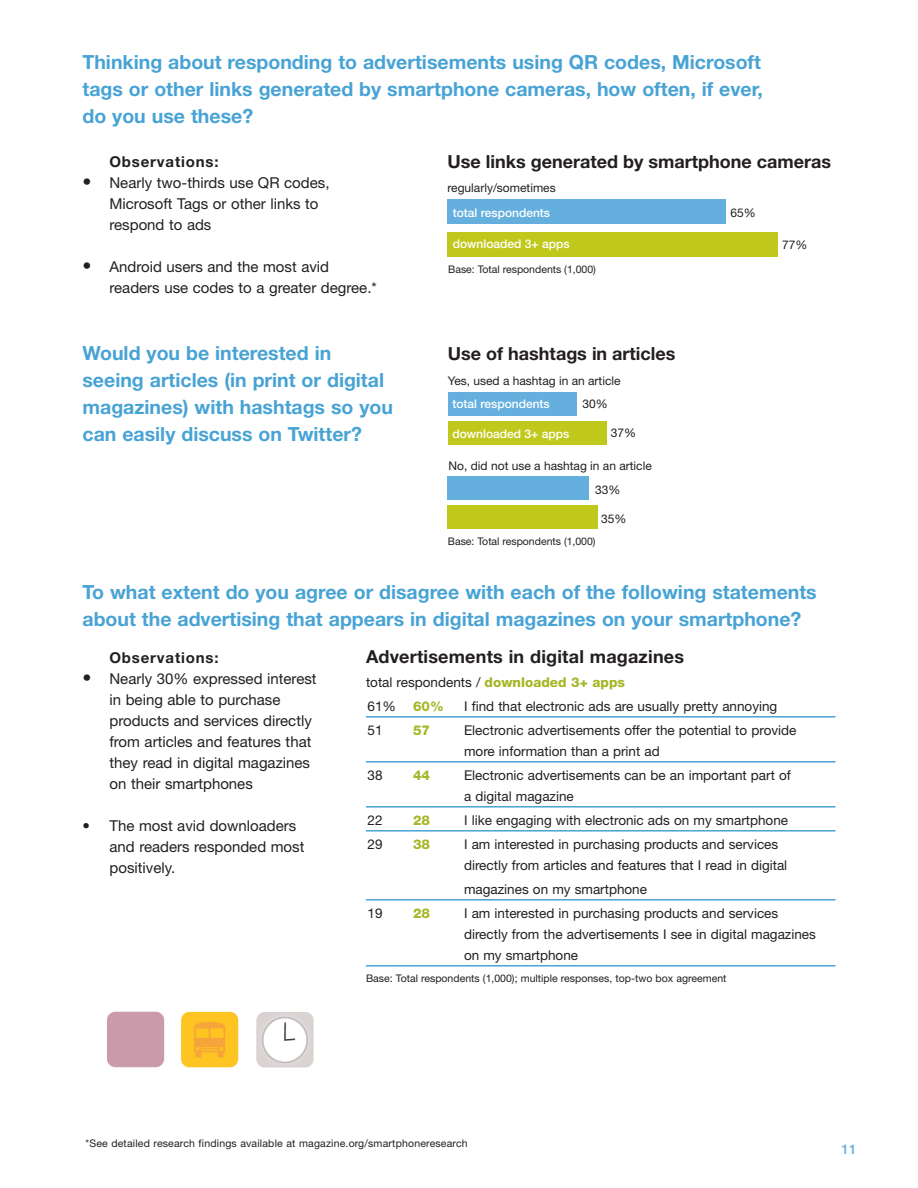
<style>
.page{position:relative;width:918px;height:1188px;background:#fff}
.page>*{position:absolute;margin:0;border:0;box-sizing:border-box;transform-origin:0 0}
.t1{font:700 19.5px/27px "Helvetica Neue";color:#48a3d5}
.t2{font:700 18px "Helvetica Neue";color:#231f20}
.t3{font:15px/21px "Helvetica Neue";color:#231f20}
.t4{font:700 15px "Helvetica Neue";letter-spacing:.055em;color:#231f20}
.t5{font:13.5px/21px "Helvetica Neue";color:#231f20}
.t6{font:800 13.5px "Helvetica Neue";color:#a4b725}
.t7{font:500 13.5px "Helvetica Neue";color:#64afde}
.t8{font:12px "Helvetica Neue";color:#231f20}
.t9{font:500 12px "Helvetica Neue";color:#fff}
.t10{font:10.5px "Helvetica Neue";color:#231f20}
.s1{font-size:18px}
.s2{font-weight:800;color:#a4b725}
</style>
<div class="page">
<hr style="left:366px;top:716px;width:470px;height:2px;background:#48a3d5">
<hr style="left:366px;top:761px;width:470px;height:2px;background:#48a3d5">
<hr style="left:366px;top:806px;width:470px;height:2px;background:#48a3d5">
<hr style="left:366px;top:830px;width:470px;height:2px;background:#48a3d5">
<hr style="left:366px;top:899px;width:470px;height:2px;background:#48a3d5">
<hr style="left:366px;top:965px;width:470px;height:2px;background:#48a3d5">
<div style="left:447px;top:232px;width:331px;height:24px;background:#c1c81c"></div>
<div style="left:447px;top:200px;width:279px;height:24px;background:#64afde"></div>
<div style="left:448px;top:505px;width:150px;height:23px;background:#c1c81c"></div>
<div style="left:448px;top:477px;width:141px;height:23px;background:#64afde"></div>
<div style="left:448px;top:421px;width:158px;height:23px;background:#c1c81c"></div>
<div style="left:448px;top:392px;width:128px;height:24px;background:#64afde"></div>
<img style="left:107px;top:1011px;width:207px;height:57px">
<h1 class="t1" style="left:82px;top:51px;width:682px;text-align:justify">Thinking about responding to advertisements using QR codes, Microsoft tags or other links generated by smartphone cameras, how often, if ever, do you use these?</h1>
<p class="t4" style="left:110px;top:156px;width:111px">Observations:</p>
<p class="t3" style="left:110px;top:173px;width:222px;text-indent:-27px"><span class="s1">•</span> Nearly two-thirds use QR codes,<br>Microsoft Tags or other links to respond to ads</p>
<p class="t3" style="left:110px;top:257px;width:269px;text-indent:-27px"><span class="s1">•</span> Android users and the most avid readers use codes to a greater degree.*</p>
<h1 class="t1" style="left:82px;top:342px;width:312px">Would you be interested in seeing articles (in print or digital magazines) with hashtags so you can easily discuss on Twitter?</h1>
<h2 class="t2" style="left:448px;top:156px;width:385px">Use links generated by smartphone cameras</h2>
<p class="t8" style="left:451px;top:184px;width:106px">egularly/sometimes</p>
<p class="t9" style="left:457px;top:208px;width:95px">otal respondents</p>
<p class="t9" style="left:453px;top:240px;width:118px">downloaded 3+ apps</p>
<p class="t10" style="left:448px;top:266px;width:149px">Base: Tota respondents (1,000)</p>
<h2 class="t2" style="left:448px;top:347px;width:229px">Use of hashtags in articles</h2>
<p class="t8" style="left:448px;top:376px;width:174px">Yes, used a hashtag in an article</p>
<p class="t9" style="left:453px;top:400px;width:99px">total respondents</p>
<p class="t9" style="left:453px;top:430px;width:118px">downloaded 3+ apps</p>
<p class="t8" style="left:449px;top:461px;width:205px">No, did not use a hashtag in an article</p>
<p class="t8" style="left:582px;top:400px;width:27px">30%</p>
<p class="t8" style="left:611px;top:429px;width:27px">37%</p>
<p class="t8" style="left:595px;top:485px;width:27px">33%</p>
<p class="t8" style="left:601px;top:514px;width:27px">35%</p>
<p class="t10" style="left:448px;top:537px;width:149px">Base: Tota respondents (1,000)</p>
<p class="t8" style="left:730px;top:208px;width:27px">65%</p>
<p class="t8" style="left:782px;top:241px;width:27px">77%</p>
<h1 class="t1" style="left:82px;top:580px;width:736px">To what extent do you agree or disagree with each of the following statements about the advertising that appears in digital magazines on your smartphone?</h1>
<p class="t4" style="left:110px;top:652px;width:111px">Observations:</p>
<p class="t3" style="left:110px;top:669px;width:209px;text-indent:-27px"><span class="s1">•</span> Nearly 30% expressed interest in being able to purchase products and services directly from articles and features that they read in digital magazines on their smartphones</p>
<p class="t3" style="left:110px;top:816px;width:196px;text-indent:-27px">• The most avid downloaders and readers responded most positively.</p>
<h2 class="t2" style="left:366px;top:650px;width:320px">Advertisements in digital magazines</h2>
<p class="t5" style="left:366px;top:671px;width:261px;line-height:24px">total respondents / <span class="s2">downloaded 3+ apps<br></span>61%</p>
<p class="t6" style="left:413px;top:701px;width:32px">60%</p>
<p class="t5" style="left:464px;top:697px;width:315px">I find that electronic ads are usually pretty annoying</p>
<p class="t5" style="left:367px;top:721px;width:17px">51</p>
<p class="t6" style="left:413px;top:725px;width:19px">57</p>
<p class="t5" style="left:464px;top:721px;width:334px">Electronic advertisements offer the potential to provide more information than a print ad</p>
<p class="t5" style="left:367px;top:766px;width:17px">38</p>
<p class="t6" style="left:413px;top:770px;width:19px">44</p>
<p class="t5" style="left:464px;top:766px;width:328px">Electronic advertisements can be an important part of a digital magazine</p>
<p class="t5" style="left:367px;top:811px;width:17px">22</p>
<p class="t6" style="left:413px;top:815px;width:19px">28</p>
<p class="t5" style="left:464px;top:811px;width:326px">I like engaging with electronic ads on my smartphone</p>
<p class="t5" style="left:367px;top:835px;width:17px">29</p>
<p class="t6" style="left:413px;top:839px;width:19px">38</p>
<p class="t5" style="left:464px;top:835px;width:325px">I am interested in purchasing products and services directly from articles and features that I read in digital</p>
<p class="t5" style="left:464px;top:880px;width:184px">magazines on my smartphone</p>
<p class="t5" style="left:367px;top:904px;width:17px">19</p>
<p class="t6" style="left:413px;top:908px;width:19px">28</p>
<p class="t5" style="left:464px;top:904px;width:353px">I am interested in purchasing products and services directly from the advertisements I see in digital magazines on my smartphone</p>
<p class="t10" style="left:366px;top:975px;width:362px">Base: Total respondents (1,000); multiple responses, top-two box agreement</p>
<p class="t10" style="left:86px;top:1139px;width:384px">*See detailed research findings available at magazine.org/smartphoneresearch</p>
<p class="t7" style="left:842px;top:1144px;width:17px">11</p>
</div>
